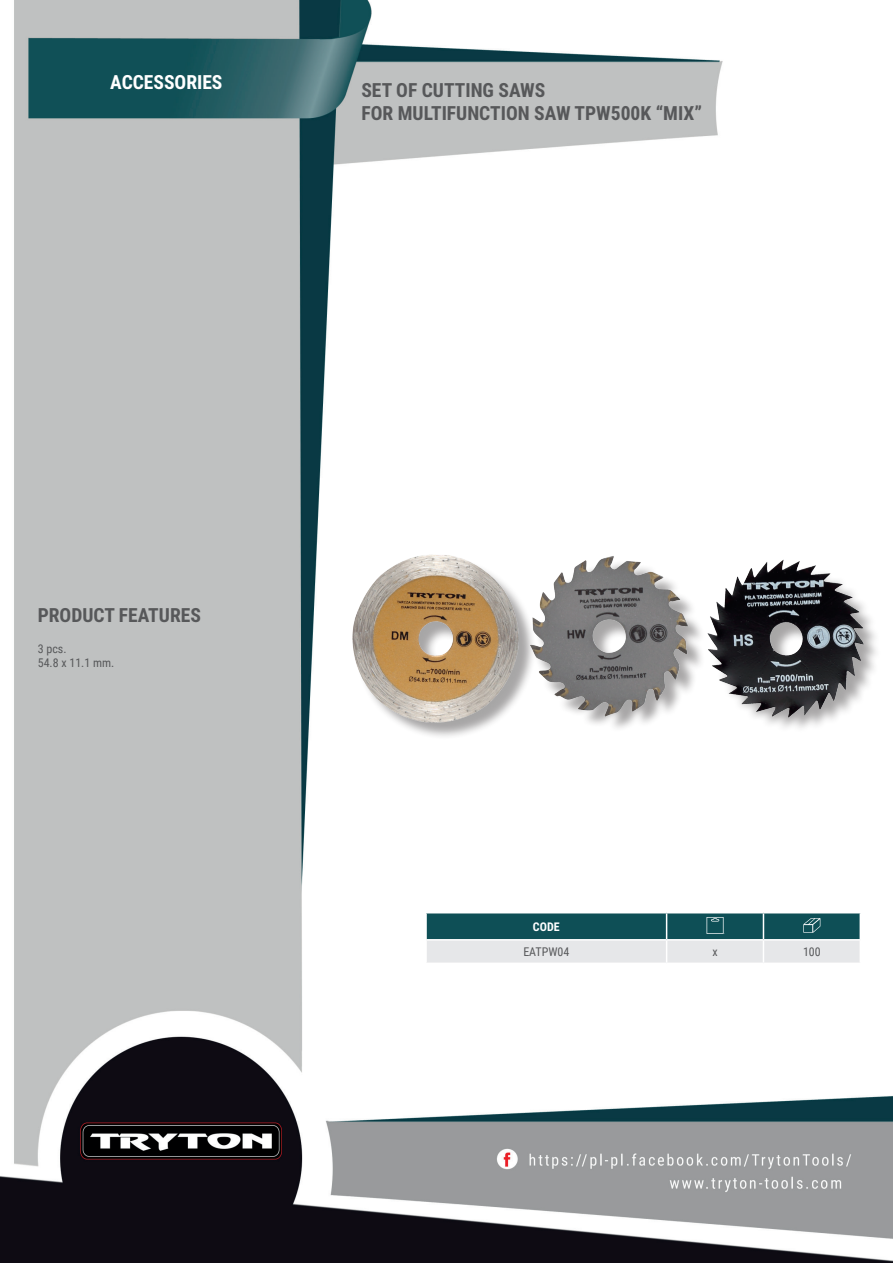
<style>
.page{position:relative;width:893px;height:1263px;background:#fff}
.page>*{position:absolute;margin:0;border:0;box-sizing:border-box;transform-origin:0 0}
.t1{font:700 19.5px/23.4px "Roboto Condensed";color:#57585a}
.t2{font:700 19.5px "Roboto Condensed";color:#fff}
.t3{font:12px/14.4px "Roboto Condensed";color:#57585a}
.t4{font:700 12px "Roboto Condensed";color:#fff}
</style>
<div class="page">
<img style="left:0;top:0;width:893px;height:1263px">
<div style="left:355px;top:557px;width:526px;height:183px;background:#231f20;opacity:.4"></div>
<img style="left:353px;top:555px;width:511px;height:167px">
<hr style="left:425px;top:913px;width:2px;height:26px;background:#fff">
<hr style="left:425px;top:940px;width:2px;height:22px;background:#fff">
<hr style="left:667px;top:912px;width:96px;height:1px;background:#fff">
<hr style="left:763px;top:912px;width:98px;height:1px;background:#fff">
<hr style="left:425px;top:912px;width:242px;height:1px;background:#fff">
<hr style="left:425px;top:939px;width:242px;height:1px;background:#fff">
<hr style="left:425px;top:962px;width:242px;height:2px;background:#fff">
<hr style="left:667px;top:962px;width:96px;height:2px;background:#fff">
<hr style="left:763px;top:962px;width:98px;height:2px;background:#fff">
<svg style="left:426px;top:913px;width:435px;height:50px;background:#7c9da1"></svg>
<p class="t2" style="left:110px;top:69px;width:114px">ACCESSORIES</p>
<p class="t1" style="left:361px;top:77px;width:342px">SET OF CUTTING SAWS<br>FOR MULTIFUNCTION SAW TPW500K “MIX”</p>
<p class="t1" style="left:38px;top:602px;width:165px">PRODUCT FEATURES</p>
<p class="t3" style="left:38px;top:641px;width:78px">3 pcs.<br>54.8 x 11.1 mm.</p>
<p class="t4" style="left:533px;top:918px;width:28px">CODE</p>
<p class="t3" style="left:523px;top:944px;width:48px">EATPW04</p>
<p class="t3" style="left:712px;top:944px;width:7px">x</p>
<p class="t3" style="left:803px;top:944px;width:19px">100</p>
</div>
